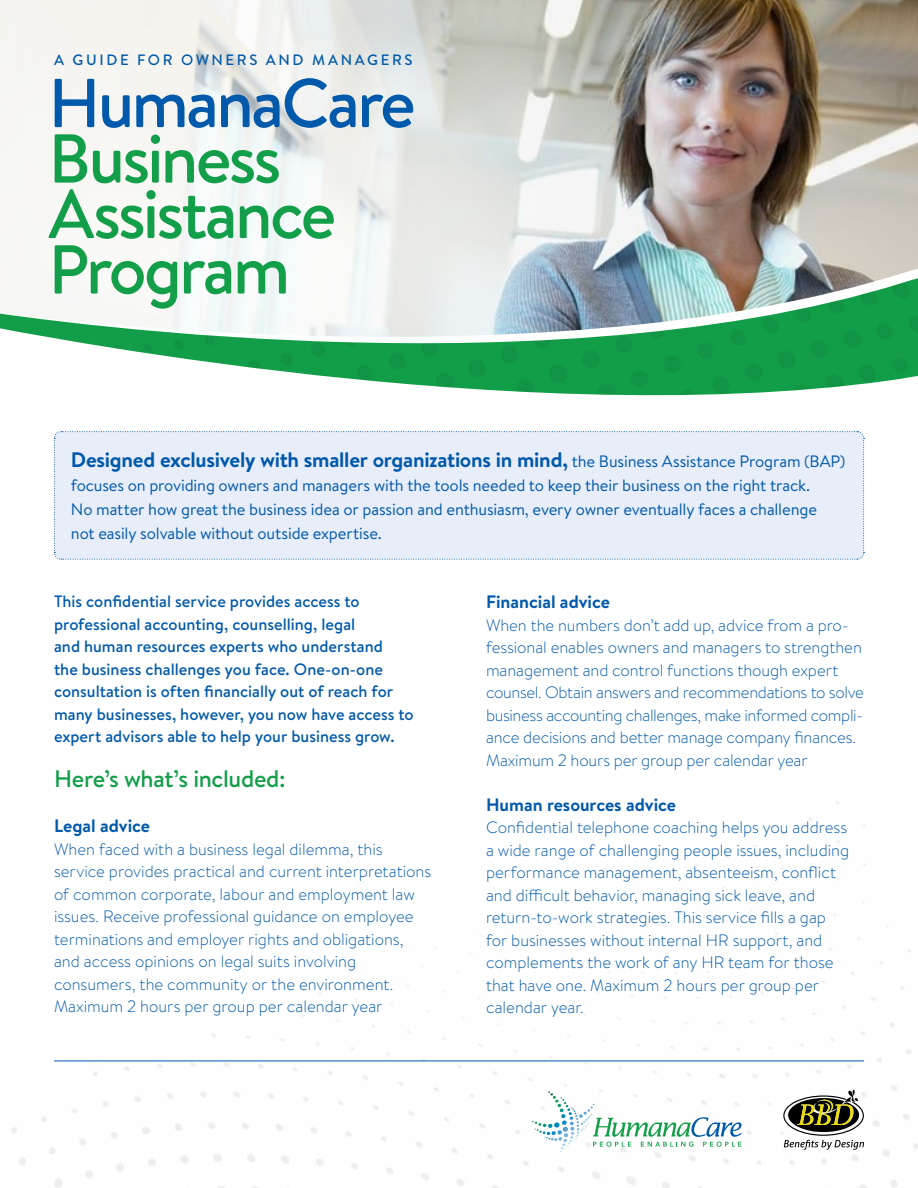
<style>
.page{position:relative;width:918px;height:1188px;background:#fff}
.page>*{position:absolute;margin:0;border:0;box-sizing:border-box;transform-origin:0 0}
.t1{font:500 69px/55.5px "Brandon Text";letter-spacing:-.04em;color:#139f49}
.t2{font:500 69px "Brandon Text";letter-spacing:-.04em;color:#0059aa}
.t3{font:500 24px "Brandon Text";letter-spacing:-.015em;color:#139f49}
.t4{font:700 21px "Brandon Text";letter-spacing:-.015em;color:#0059aa}
.t5{font:700 18px "Brandon Text";color:#0059aa}
.t6{font:300 16.5px/22.5px "Brandon Text";color:#0059aa}
.t7{font:500 16.5px/22.5px "Brandon Text";color:#0059aa}
.t8{font:16.5px/24px "Brandon Text";letter-spacing:-.01em;color:#0059aa}
.t9{font:500 15px "Brandon Text";letter-spacing:.175em;color:#0059aa}
.s1{font-weight:400;font-size:16.5px}
</style>
<div class="page">
<img style="left:11px;top:801px;width:907px;height:387px">
<div style="left:54px;top:435px;width:811px;height:125px;background:#e8edfa"></div>
<img style="left:0;top:0;width:918px;height:218px">
<svg style="left:165px;top:218px;width:753px;height:10px"></svg>
<svg style="left:54px;top:228px;width:864px;height:207px"></svg>
<img style="left:0;top:273px;width:918px;height:157px">
<svg style="left:548px;top:1091px;width:194px;height:56px"></svg>
<svg style="left:783px;top:1090px;width:81px;height:60px"></svg>
<hr style="left:54px;top:1061px;width:810px;height:1px;background:#0059aa">
<p class="t9" style="left:54px;top:49px;width:360px">A GUIDE FOR OWNERS AND MANAGERS</p>
<h1 class="t2" style="left:48px;top:56px;width:369px">HumanaCare</h1>
<h1 class="t1" style="left:48px;top:130px;width:289px">Business<br>Assistance<br>Program</h1>
<p class="t4" style="left:71px;top:445px;width:776px">Designed exclusively with smaller organizations in mind, <span class="s1">the Business Assistance Program (BAP)</span></p>
<p class="t8" style="left:71px;top:472px;width:748px">focuses on providing owners and managers with the tools needed to keep their business on the right track.<br>No matter how great the business idea or passion and enthusiasm, every owner eventually faces a challenge not easily solvable without outside expertise.</p>
<p class="t7" style="left:54px;top:590px;width:361px">This confidential service provides access to professional accounting, counselling, legal<br>and human resources experts who understand<br>the business challenges you face. One-on-one consultation is often financially out of reach for many businesses, however, you now have access to expert advisors able to help your business grow.</p>
<h2 class="t3" style="left:54px;top:762px;width:233px">Here’s what’s included:</h2>
<p class="t5" style="left:54px;top:813px;width:98px">Legal advice</p>
<p class="t6" style="left:54px;top:837px;width:379px">When faced with a business legal dilemma, this service provides practical and current interpretations of common corporate, labour and employment law issues. Receive professional guidance on employee terminations and employer rights and obligations, and access opinions on legal suits involving consumers, the community or the environment.<br>Maximum 2 hours per group per calendar year</p>
<p class="t5" style="left:486px;top:589px;width:125px">Financial advice</p>
<p class="t6" style="left:486px;top:613px;width:380px">When the numbers don’t add up, advice from a pro&shy;fessional enables owners and managers to strengthen management and control functions though expert counsel. Obtain answers and recommendations to solve business accounting challenges, make informed compli&shy;ance decisions and better manage company finances.<br>Maximum 2 hours per group per calendar year</p>
<p class="t5" style="left:486px;top:792px;width:192px">Human resources advice</p>
<p class="t6" style="left:486px;top:816px;width:365px">Confidential telephone coaching helps you address a wide range of challenging people issues, including performance management, absenteeism, conflict and difficult behavior, managing sick leave, and return-to-work strategies. This service fills a gap for businesses without internal HR support, and complements the work of any HR team for those that have one. Maximum 2 hours per group per calendar year.</p>
</div>
